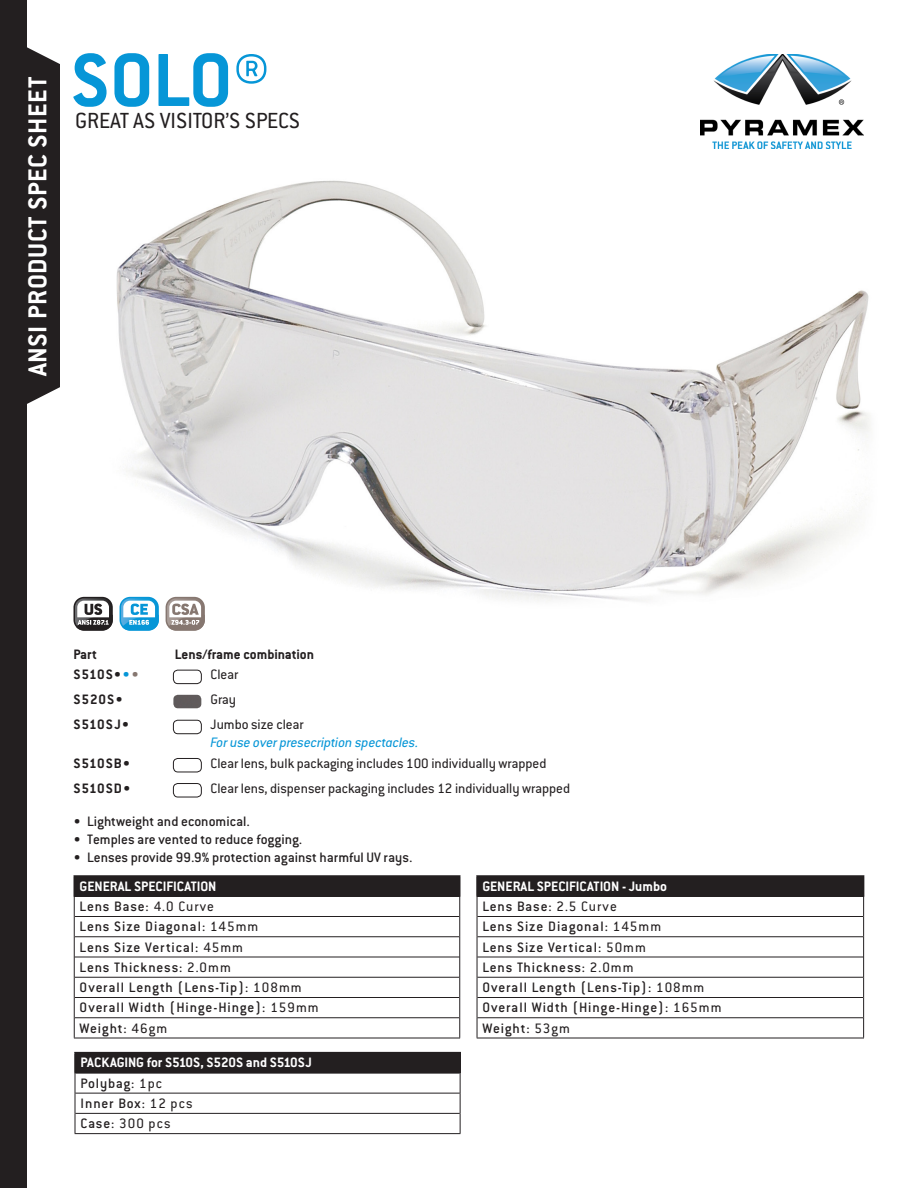
<style>
.page{position:relative;width:918px;height:1188px;background:#fff}
.page>*{position:absolute;margin:0;border:0;box-sizing:border-box;transform-origin:0 0}
.t1{font:700 82.5px "Conduit ITC Std";color:#0696d7}
.t2{font:700 28.5px "Conduit ITC Std";letter-spacing:.02em;color:#fff}
.t3{font:24px "Conduit ITC Std";color:#231f20}
.t4{font:500 15px "Conduit ITC Std";letter-spacing:.05em;color:#231f20}
.t5{font:15px "Conduit ITC Std";color:#231f20}
.t6{font:500 15px "Conduit ITC Std";color:#231f20}
.t7{font:700 15px "Conduit ITC Std";color:#fff}
.t8{font:700 15px "Conduit ITC Std";color:#231f20}
.t9{font:italic 15px/18px "Conduit ITC Std";color:#0696d7}
.s1{color:#0696d7}
.s2{color:#867770}
.s3{font-style:normal;color:#231f20}
.s4{font-weight:400}
.s5{font-weight:500}
</style>
<div class="page">
<img style="left:87px;top:180px;width:783px;height:439px">
<img style="left:700px;top:54px;width:164px;height:94px">
<div style="left:0;top:0;width:26px;height:1188px;background:#231f20"></div>
<svg style="left:26px;top:37px;width:34px;height:378px;background:#383435"></svg>
<div style="left:166px;top:597px;width:39px;height:34px;background:#867770;border-radius:11px"></div>
<svg style="left:166px;top:598px;width:39px;height:33px"></svg>
<div style="left:74px;top:597px;width:39px;height:34px;background:#231f20;border-radius:11px"></div>
<svg style="left:74px;top:598px;width:39px;height:33px"></svg>
<div style="left:120px;top:597px;width:39px;height:34px;background:#0696d7;border-radius:11px"></div>
<svg style="left:120px;top:598px;width:39px;height:33px"></svg>
<div style="left:74px;top:876px;width:386px;height:20px;background:#231f20"></div>
<hr style="left:74px;top:875px;width:386px;height:2px;background:#231f20">
<hr style="left:74px;top:896px;width:386px;height:1px;background:#231f20">
<hr style="left:75px;top:916px;width:384px;height:1px;background:#231f20">
<hr style="left:75px;top:936px;width:384px;height:1px;background:#231f20">
<hr style="left:75px;top:957px;width:384px;height:1px;background:#231f20">
<hr style="left:75px;top:977px;width:384px;height:1px;background:#231f20">
<hr style="left:75px;top:997px;width:384px;height:1px;background:#231f20">
<hr style="left:75px;top:1017px;width:384px;height:1px;background:#231f20">
<hr style="left:74px;top:1038px;width:386px;height:1px;background:#231f20">
<svg style="left:74px;top:897px;width:1px;height:141px"></svg>
<svg style="left:459px;top:897px;width:1px;height:141px"></svg>
<div style="left:477px;top:876px;width:387px;height:20px;background:#231f20"></div>
<hr style="left:476px;top:875px;width:388px;height:2px;background:#231f20">
<hr style="left:476px;top:896px;width:388px;height:1px;background:#231f20">
<hr style="left:477px;top:916px;width:386px;height:1px;background:#231f20">
<hr style="left:477px;top:936px;width:386px;height:1px;background:#231f20">
<hr style="left:477px;top:957px;width:386px;height:1px;background:#231f20">
<hr style="left:477px;top:977px;width:386px;height:1px;background:#231f20">
<hr style="left:477px;top:997px;width:386px;height:1px;background:#231f20">
<hr style="left:477px;top:1017px;width:386px;height:1px;background:#231f20">
<hr style="left:477px;top:1038px;width:387px;height:1px;background:#231f20">
<svg style="left:476px;top:877px;width:2px;height:161px"></svg>
<svg style="left:863px;top:897px;width:1px;height:141px"></svg>
<div style="left:173px;top:670px;width:29px;height:14px;border:1px solid #231f20;border-radius:4px"></div>
<img style="left:173px;top:695px;width:28px;height:13px">
<div style="left:173px;top:720px;width:29px;height:14px;border:1px solid #231f20;border-radius:4px"></div>
<div style="left:173px;top:758px;width:29px;height:14px;border:1px solid #231f20;border-radius:4px"></div>
<div style="left:173px;top:783px;width:29px;height:14px;border:1px solid #231f20;border-radius:4px"></div>
<div style="left:75px;top:1053px;width:385px;height:20px;background:#231f20"></div>
<hr style="left:74px;top:1052px;width:387px;height:1px;background:#231f20">
<hr style="left:74px;top:1072px;width:387px;height:2px;background:#231f20">
<svg style="left:74px;top:1053px;width:2px;height:80px"></svg>
<svg style="left:459px;top:1053px;width:2px;height:80px"></svg>
<hr style="left:75px;top:1093px;width:385px;height:1px;background:#231f20">
<hr style="left:75px;top:1113px;width:385px;height:1px;background:#231f20">
<hr style="left:75px;top:1133px;width:385px;height:1px;background:#231f20">
<p class="t2" style="left:20px;top:376px;width:301px;rotate:-90deg">ANSI PRODUCT SPEC SHEET</p>
<p class="t1" style="left:70px;top:30px;width:201px">SOLO®</p>
<p class="t3" style="left:75px;top:106px;width:227px">GREAT AS VISITOR’S SPECS</p>
<p class="t8" style="left:74px;top:645px;width:25px">Part</p>
<p class="t8" style="left:175px;top:645px;width:141px">Lens/frame combination</p>
<p class="t8" style="left:74px;top:665px;width:67px">S510S•<span class="s1">•</span><span class="s2">•</span></p>
<p class="t5" style="left:211px;top:665px;width:29px">Clear</p>
<p class="t8" style="left:74px;top:690px;width:51px">S520S•</p>
<p class="t5" style="left:211px;top:690px;width:27px">Gray</p>
<p class="t8" style="left:74px;top:716px;width:57px">S510SJ•</p>
<p class="t9" style="left:211px;top:715px;width:209px"><span class="s3">Jumbo size clear<br></span>For use over presecription spectacles.</p>
<p class="t8" style="left:74px;top:754px;width:58px">S510SB•</p>
<p class="t5" style="left:211px;top:754px;width:337px">Clear lens, bulk packaging includes 100 individually wrapped</p>
<p class="t8" style="left:74px;top:779px;width:59px">S510SD•</p>
<p class="t5" style="left:211px;top:779px;width:361px">Clear lens, dispenser packaging includes 12 individually wrapped</p>
<p class="t6" style="left:74px;top:812px;width:178px">• Lightweight and economical.</p>
<p class="t6" style="left:74px;top:830px;width:230px">• Temples are vented to reduce fogging.</p>
<p class="t6" style="left:74px;top:848px;width:340px">• Lenses provide 99.9% protection against harmful UV rays.</p>
<p class="t7" style="left:80px;top:877px;width:138px">GENERAL SPECIFICATION</p>
<p class="t4" style="left:80px;top:897px;width:136px">Lens Base: <span class="s4">4.0 Curve</span></p>
<p class="t4" style="left:80px;top:918px;width:180px">Lens Size Diagonal: <span class="s4">145mm</span></p>
<p class="t4" style="left:80px;top:938px;width:165px">Lens Size Vertical: <span class="s4">45mm</span></p>
<p class="t4" style="left:80px;top:958px;width:153px">Lens Thickness: <span class="s4">2.0mm</span></p>
<p class="t4" style="left:80px;top:978px;width:223px">Overall Length (Lens-Tip): <span class="s4">108mm</span></p>
<p class="t4" style="left:80px;top:999px;width:240px">Overall Width (Hinge-Hinge): <span class="s4">159mm</span></p>
<p class="t4" style="left:80px;top:1019px;width:89px">Weight: <span class="s4">46gm</span></p>
<p class="t7" style="left:80px;top:1054px;width:233px">PACKAGING for S510S, S520S and S510SJ</p>
<p class="t4" style="left:80px;top:1074px;width:83px">Polybag: <span class="s4">1pc</span></p>
<p class="t4" style="left:80px;top:1094px;width:114px">Inner Box: <span class="s4">12 pcs</span></p>
<p class="t5" style="left:80px;top:1114px;width:92px"><span class="s5">Case:</span> 300 pcs</p>
<p class="t7" style="left:482px;top:877px;width:186px">GENERAL SPECIFICATION - Jumbo</p>
<p class="t4" style="left:482px;top:897px;width:136px">Lens Base: <span class="s4">2.5 Curve</span></p>
<p class="t4" style="left:482px;top:918px;width:180px">Lens Size Diagonal: <span class="s4">145mm</span></p>
<p class="t4" style="left:482px;top:938px;width:165px">Lens Size Vertical: <span class="s4">50mm</span></p>
<p class="t4" style="left:482px;top:958px;width:153px">Lens Thickness: <span class="s4">2.0mm</span></p>
<p class="t4" style="left:482px;top:978px;width:223px">Overall Length (Lens-Tip): <span class="s4">108mm</span></p>
<p class="t4" style="left:482px;top:999px;width:240px">Overall Width (Hinge-Hinge): <span class="s4">165mm</span></p>
<p class="t4" style="left:482px;top:1019px;width:89px">Weight: <span class="s4">53gm</span></p>
</div>
